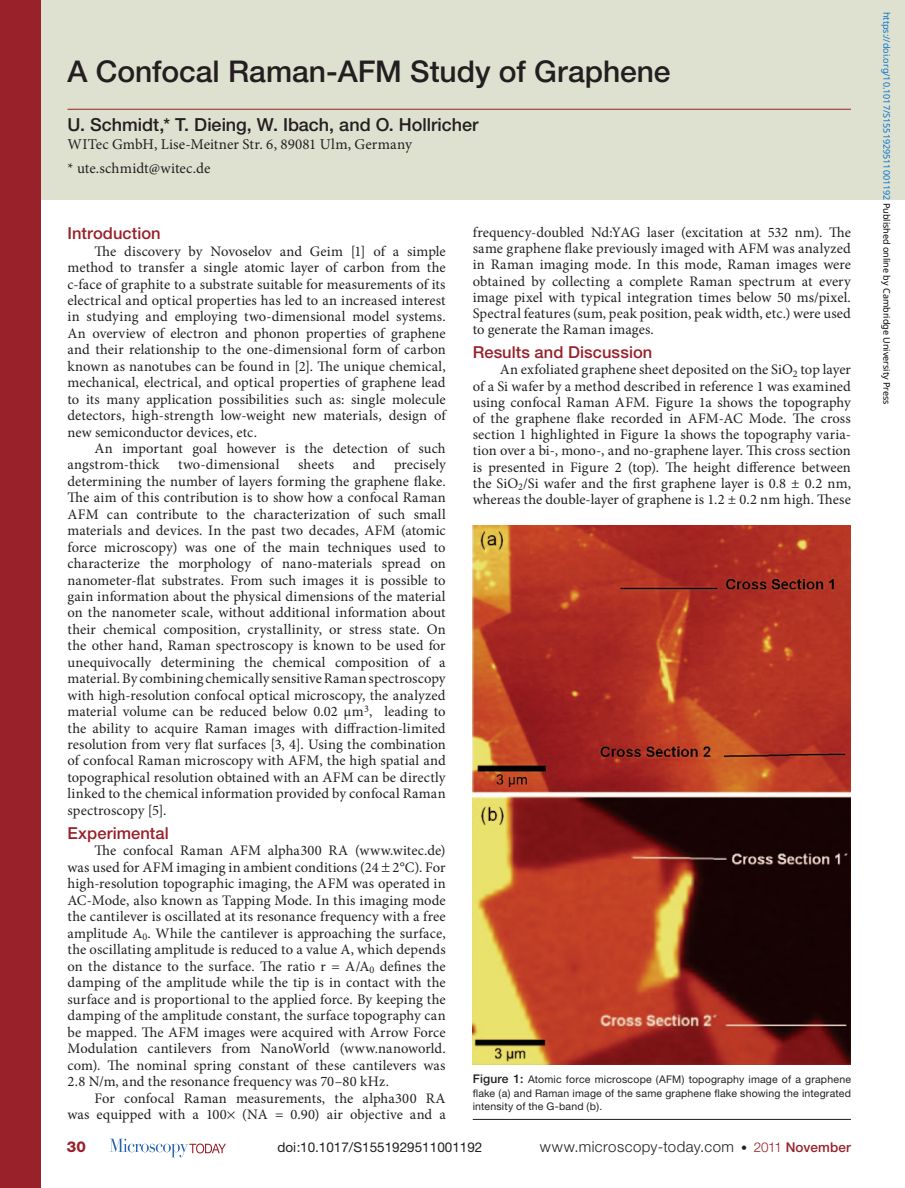
<style>
.page{position:relative;width:905px;height:1188px;background:#fff}
.page>*{position:absolute;margin:0;border:0;box-sizing:border-box;transform-origin:0 0}
.t1{font:500 30px "Helvetica Neue";color:#231f20}
.t2{font:500 18px "Helvetica Neue";color:#231f20}
.t3{font:500 16.5px "Helvetica Neue";letter-spacing:.005em;color:#98212a}
.t4{font:15px/24px "Minion Pro";letter-spacing:.005em;color:#231f20}
.t5{font:300 15px "Helvetica Neue";letter-spacing:.03em;color:#231f20}
.t6{font:800 15px "Helvetica Neue";color:#98212a}
.t7{font:14.55px/16.5px "Minion Pro";letter-spacing:.005em;color:#231f20;text-align:justify}
.t8{font:13.5px "Helvetica Neue";color:#231f20}
.t9{font:10.5px/13.5px "Helvetica Neue";letter-spacing:.015em;color:#231f20;text-align:justify}
.t10{font:9px "Noto Sans";color:#0172cf}
.s1{font-weight:500;font-size:12px}
.s2{font-size:12px}
.s3{font-size:13.5px;color:#98212a}
.s4{font-weight:500;font-size:13.5px;color:#98212a}
.s5{color:#000}
</style>
<div class="page">
<svg style="left:110px;top:1139px;width:116px;height:18px"></svg>
<div style="left:17px;top:0;width:887px;height:200px;background:#dfe1d0"></div>
<div style="left:0;top:0;width:40px;height:1188px;background:#98212a"></div>
<hr style="left:68px;top:109px;width:782px;height:1px;background:#98212a">
<hr style="left:472px;top:1119px;width:378px;height:1px;background:#231f20">
<img style="left:472px;top:526px;width:378px;height:538px">
<h1 class="t1" style="left:68px;top:53px;width:604px">A Confocal Raman-AFM Study of Graphene</h1>
<p class="t2" style="left:68px;top:113px;width:412px">U. Schmidt,* T. Dieing, W. Ibach, and O. Hollricher</p>
<p class="t4" style="left:68px;top:132px;width:346px">WITec GmbH, Lise-Meitner Str. 6, 89081 Ulm, Germany * ute.schmidt@witec.de</p>
<p class="t3" style="left:68px;top:224px;width:95px">Introduction</p>
<p class="t7" style="left:67px;top:243px;width:380px;text-indent:27px">The discovery by Novoselov and Geim [1] of a simple method to transfer a single atomic layer of carbon from the c-face of graphite to a substrate suitable for measurements of its electrical and optical properties has led to an increased interest in studying and employing two-dimensional model systems.<br>An overview of electron and phonon properties of graphene and their relationship to the one-dimensional form of carbon known as nanotubes can be found in [2]. The unique chemical, mechanical, electrical, and optical properties of graphene lead to its many application possibilities such as: single molecule detectors, high-strength low-weight new materials, design of new semiconductor devices, etc.</p>
<p class="t7" style="left:67px;top:440px;width:379px;text-indent:27px">An important goal however is the detection of such angstrom-thick</p>
<p class="t7" style="left:67px;top:457px;width:380px;text-indent:326px">precisely determining the number of layers forming the graphene flake.<br>The aim of this contribution is to show how a confocal Raman AFM can contribute to the characterization of such small materials and devices. In the past two decades, AFM (atomic force microscopy) was one of the main techniques used to characterize the morphology of nano-materials spread on nanometer-flat substrates. From such images it is possible to gain information about the physical dimensions of the material on the nanometer scale, without additional information about their chemical composition, crystallinity, or stress state. On the other hand, Raman spectroscopy is known to be used for unequivocally determining the chemical composition of a material. By combining chemically sensitive Raman spectroscopy with high-resolution confocal optical microscopy, the analyzed material volume can be reduced below 0.02 µm<sup>3</sup>, leading to the ability to acquire Raman images with diffraction-limited resolution from very flat surfaces [3, 4]. Using the combination of confocal Raman microscopy with AFM, the high spatial and topographical resolution obtained with an AFM can be directly linked to the chemical information provided by confocal Raman spectroscopy [5].</p>
<p class="t3" style="left:68px;top:823px;width:103px">Experimental</p>
<p class="t7" style="left:67px;top:842px;width:380px;text-indent:27px">The confocal Raman AFM alpha300 RA (www.witec.de) was used for AFM imaging in ambient conditions (24 2°C). For high-resolution topographic imaging, the AFM was operated in AC-Mode, also known as Tapping Mode. In this imaging mode the cantilever is oscillated at its resonance frequency with a free amplitude A<sub>0</sub>. While the cantilever is approaching the surface, the oscillating amplitude is reduced to a value A, which depends on the distance to the surface. The ratio r = A/A<sub>0</sub> defines the damping of the amplitude while the tip is in contact with the surface and is proportional to the applied force. By keeping the damping of the amplitude constant, the surface topography can be mapped. The AFM images were acquired with Arrow Force Modulation cantilevers from NanoWorld (www.nanoworld. com). The nominal spring constant of these cantilevers was 2.8 N/m, and the resonance frequency was 70–80 kHz.</p>
<p class="t7" style="left:68px;top:1090px;width:379px;text-align:right">For confocal Raman measurements, the alpha300 RA<br>was equipped with a 100 (NA = 0.90) air objective and a</p>
<p class="t7" style="left:178px;top:457px;width:103px">two-dimensional</p>
<p class="t7" style="left:298px;top:457px;width:37px">sheets</p>
<p class="t7" style="left:353px;top:457px;width:24px">and</p>
<p class="t7" style="left:473px;top:224px;width:379px">frequency-doubled Nd:YAG laser (excitation at 532 nm). The same graphene flake previously imaged with AFM was analyzed in Raman imaging mode. In this mode, Raman images were obtained by collecting a complete Raman spectrum at every image pixel with typical integration times below 50 ms/pixel.<br>Spectral features (sum, peak position, peak width, etc.) were used to generate the Raman images.</p>
<p class="t3" style="left:472px;top:342px;width:181px">Results and Discussion</p>
<p class="t7" style="left:472px;top:362px;width:380px;text-indent:27px">An exfoliated graphene sheet deposited on the SiO<sub>2</sub> top layer of a Si wafer by a method described in reference 1 was examined using confocal Raman AFM. Figure 1a shows the topography of the graphene flake recorded in AFM-AC Mode. The cross section 1 highlighted in Figure 1a shows the topography varia&shy;tion over a bi-, mono-, and no-graphene layer. This cross section is presented in Figure 2 (top). The height difference between the SiO<sub>2</sub>/Si wafer and the first graphene layer is 0.8 ± 0.2 nm, whereas the double-layer of graphene is 1.2 ± 0.2 nm high. These</p>
<p class="t9" style="left:472px;top:1072px;width:380px"><span class="s1">Figure 1:</span> Atomic force microscope (AFM) topography image of a graphene flake (a) and Raman image of the same graphene flake showing the integrated intensity of the G-band (b).</p>
<p class="t6" style="left:67px;top:1138px;width:21px">30</p>
<p class="t8" style="left:277px;top:1139px;width:206px">doi:10.1017/S1551929511001192</p>
<p class="t5" style="left:539px;top:1137px;width:313px">www.microscopy-today.com <span class="s2">•</span> <span class="s3">2011</span> <span class="s4">November</span></p>
<p class="t10" style="left:893px;top:12px;width:394px;rotate:90deg">https://doi.org/10.1017/S1551929511001192 <span class="s5">Published online by Cambridge University Press</span></p>
</div>
